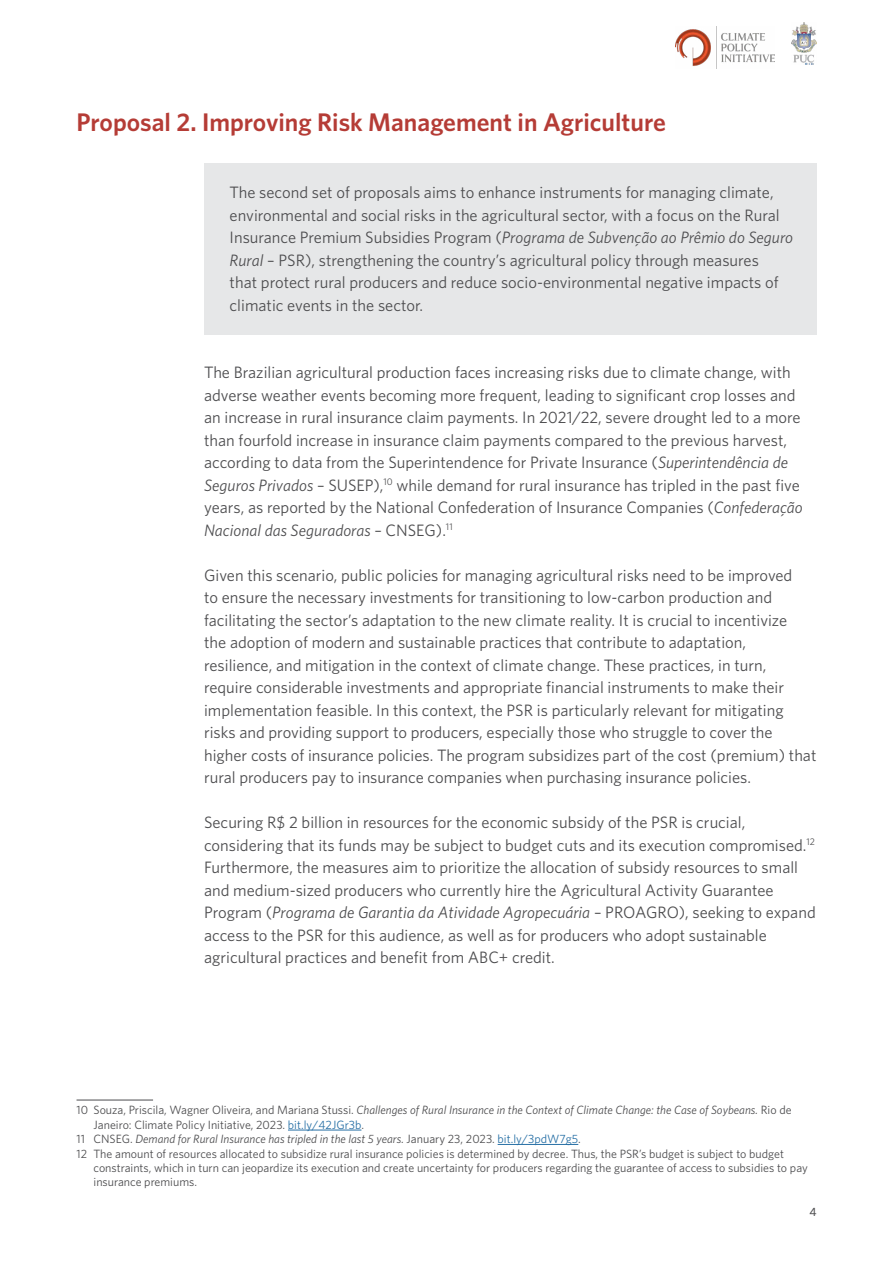
<style>
.page{position:relative;width:893px;height:1263px;background:#fff}
.page>*{position:absolute;margin:0;border:0;box-sizing:border-box;transform-origin:0 0}
.t1{font:600 25.5px "Whitney";color:#b53c36}
.t2{font:16.5px/22.5px "Whitney";color:#4d4d4f}
.t3{font:12px "Whitney";color:#4d4d4f}
.t4{font:italic 12px "Whitney";color:#4d4d4f}
.t5{font:500 12px "Whitney";color:#4d4d4f}
.s1{font-style:italic}
.s2{font-style:normal}
.s3{color:#266fa5}
.s4{font-style:normal;color:#266fa5}
</style>
<div class="page">
<img style="left:792px;top:22px;width:24px;height:43px">
<img style="left:675px;top:27px;width:99px;height:41px">
<div style="left:204px;top:164px;width:612px;height:171px;background:#e6e7e8"></div>
<hr style="left:77px;top:1100px;width:76px;height:1px;background:#4d4d4f">
<hr style="left:288px;top:1130px;width:73px;height:1px;background:#266fa5">
<hr style="left:498px;top:1144px;width:80px;height:1px;background:#266fa5">
<h1 class="t1" style="left:77px;top:105px;width:591px">Proposal 2. Improving Risk Management in Agriculture</h1>
<p class="t2" style="left:230px;top:181px;width:565px">The second set of proposals aims to enhance instruments for managing climate, environmental and social risks in the agricultural sector, with a focus on the Rural Insurance Premium Subsidies Program (<span class="s1">Programa de Subvenção ao Prêmio do Seguro Rural</span> – PSR), strengthening the country’s agricultural policy through measures<br>that protect rural producers and reduce socio-environmental negative impacts of climatic events in the sector.</p>
<p class="t2" style="left:204px;top:361px;width:600px">The Brazilian agricultural production faces increasing risks due to climate change, with adverse weather events becoming more frequent, leading to significant crop losses and an increase in rural insurance claim payments. In 2021/22, severe drought led to a more than fourfold increase in insurance claim payments compared to the previous harvest, according to data from the Superintendence for Private Insurance (<span class="s1">Superintendência de Seguros Privados</span> – SUSEP),<sup>10</sup> while demand for rural insurance has tripled in the past five years, as reported by the National Confederation of Insurance Companies (<span class="s1">Confederação Nacional das Seguradoras</span> – CNSEG).<sup>11</sup></p>
<p class="t2" style="left:204px;top:563px;width:614px">Given this scenario, public policies for managing agricultural risks need to be improved<br>to ensure the necessary investments for transitioning to low-carbon production and facilitating the sector’s adaptation to the new climate reality. It is crucial to incentivize<br>the adoption of modern and sustainable practices that contribute to adaptation, resilience, and mitigation in the context of climate change. These practices, in turn, require considerable investments and appropriate financial instruments to make their implementation feasible. In this context, the PSR is particularly relevant for mitigating risks and providing support to producers, especially those who struggle to cover the higher costs of insurance policies. The program subsidizes part of the cost (premium) that rural producers pay to insurance companies when purchasing insurance policies.</p>
<p class="t2" style="left:204px;top:811px;width:613px">Securing R$ 2 billion in resources for the economic subsidy of the PSR is crucial, considering that its funds may be subject to budget cuts and its execution compromised.<sup>12<br></sup>Furthermore, the measures aim to prioritize the allocation of subsidy resources to small and medium-sized producers who currently hire the Agricultural Activity Guarantee Program (<span class="s1">Programa de Garantia da Atividade Agropecuária</span> – PROAGRO), seeking to expand access to the PSR for this audience, as well as for producers who adopt sustainable agricultural practices and benefit from ABC+ credit.</p>
<p class="t4" style="left:77px;top:1102px;width:717px"><span class="s2">10 Souza, Priscila, Wagner Oliveira, and Mariana Stussi.</span> Challenges of Rural Insurance in the Context of Climate Change: the Case of Soybeans. <span class="s2">Rio de</span></p>
<p class="t3" style="left:94px;top:1117px;width:272px">Janeiro: Climate Policy Initiative, 2023. <span class="s3">bit.ly/42JGr3b</span>.</p>
<p class="t4" style="left:77px;top:1131px;width:506px"><span class="s2">11 CNSEG.</span> Demand for Rural Insurance has tripled in the last 5 years. <span class="s2">January 23, 2023.</span> <span class="s4">bit.ly/3pdW7g5</span><span class="s2">.</span></p>
<p class="t3" style="left:77px;top:1145px;width:709px">12 The amount of resources allocated to subsidize rural insurance policies is determined by decree. Thus, the PSR’s budget is subject to budget</p>
<p class="t3" style="left:94px;top:1160px;width:716px">constraints, which in turn can jeopardize its execution and create uncertainty for producers regarding the guarantee of access to subsidies to pay</p>
<p class="t3" style="left:94px;top:1174px;width:105px">insurance premiums.</p>
<p class="t5" style="left:809px;top:1204px;width:9px">4</p>
</div>
